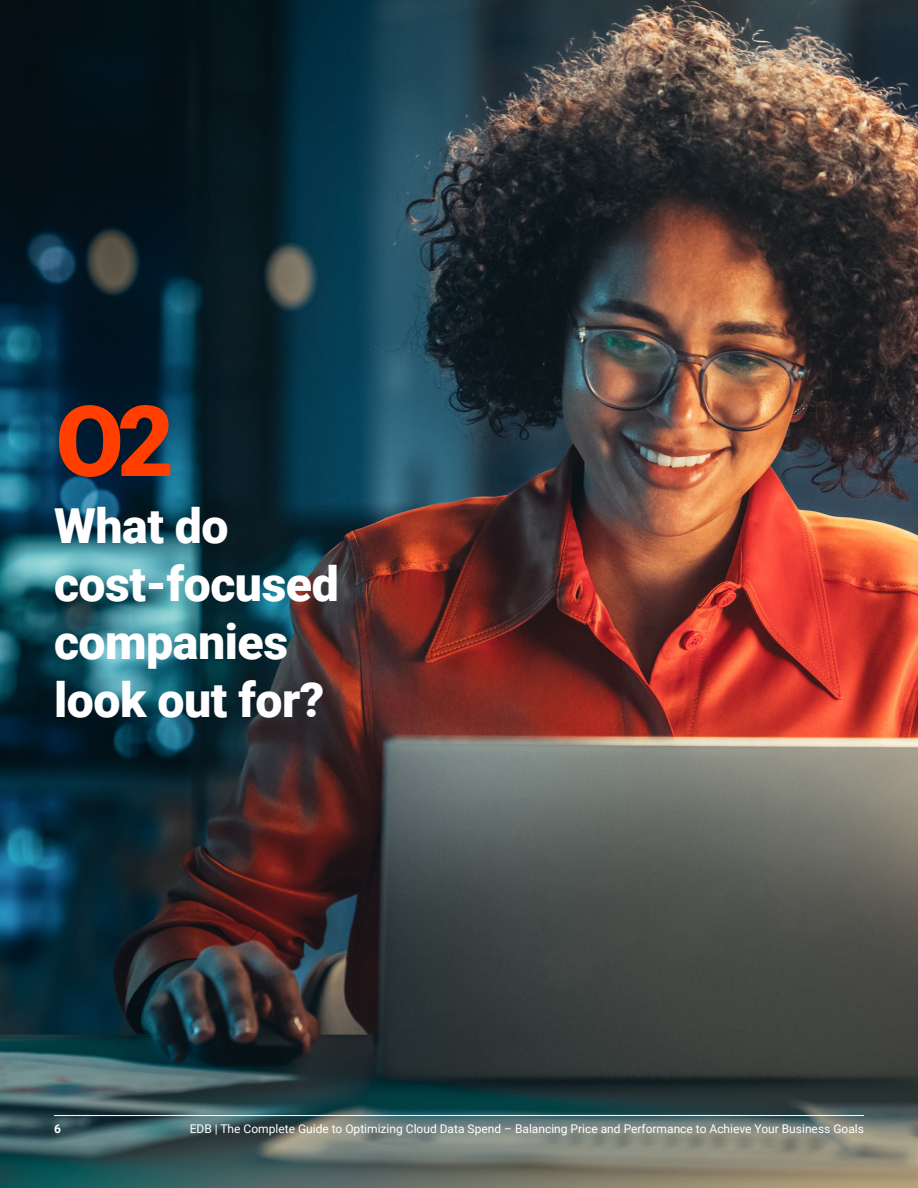
<style>
.page{position:relative;width:918px;height:1188px;background:#fff}
.page>*{position:absolute;margin:0;border:0;box-sizing:border-box;transform-origin:0 0}
.t1{font:900 98.4px "Roboto";color:#ff3e00}
.t2{font:900 48.3px/57.9px "Roboto";letter-spacing:-.01em;color:#fff}
.t3{font:12px "Roboto";color:#fff}
.t4{font:700 12px "Roboto";color:#fff}
</style>
<div class="page">
<img style="left:0;top:0;width:918px;height:1188px">
<hr style="left:54px;top:1115px;width:810px;height:1px;background:#fff">
<p class="t1" style="left:56px;top:372px;width:120px">O2</p>
<p class="t2" style="left:54px;top:495px;width:286px">What do cost-focused companies look out for?</p>
<p class="t4" style="left:54px;top:1121px;width:8px">6</p>
<p class="t3" style="left:190px;top:1121px;width:676px">EDB | The Complete Guide to Optimizing Cloud Data Spend – Balancing Price and Performance to Achieve Your Business Goals</p>
</div>
